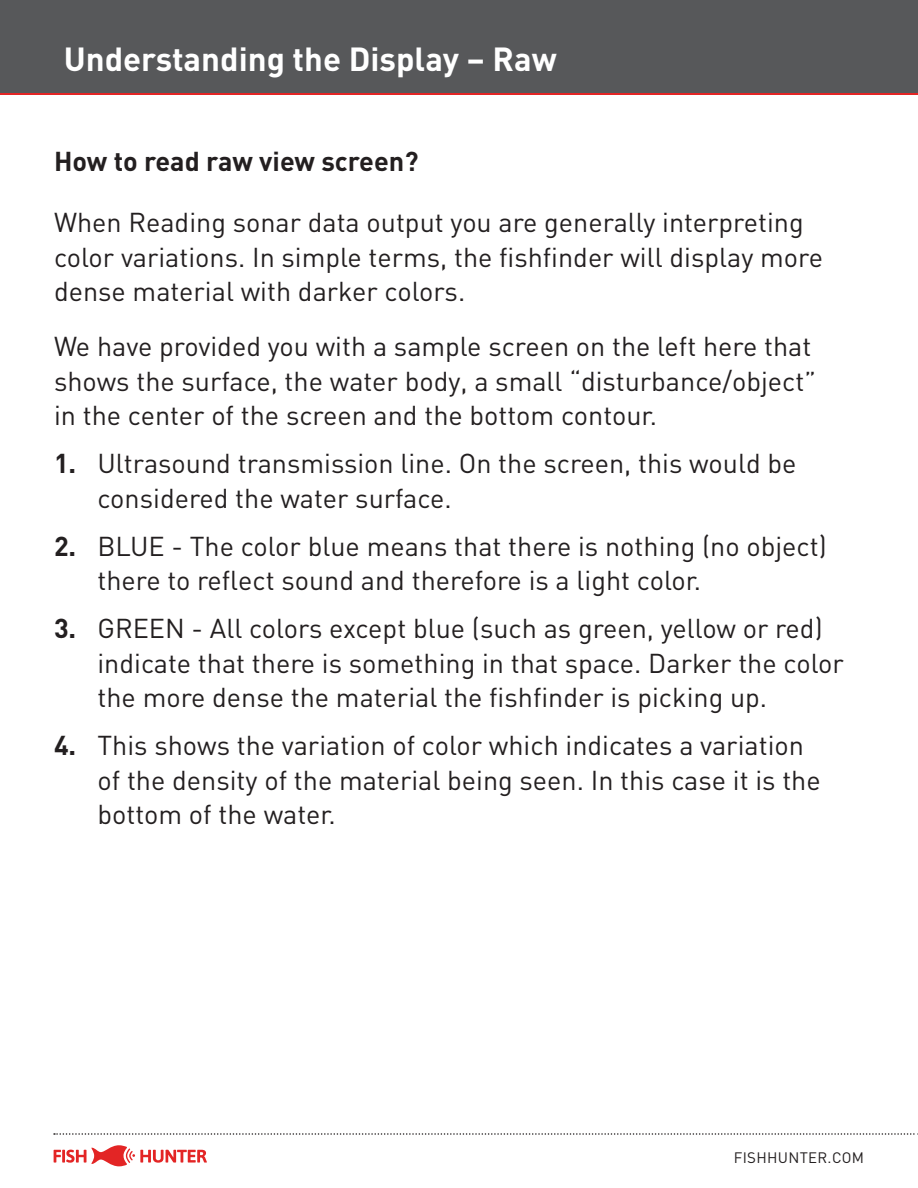
<style>
.page{position:relative;width:918px;height:1188px;background:#fff}
.page>*{position:absolute;margin:0;border:0;box-sizing:border-box;transform-origin:0 0}
.t1{font:700 33px "DIN";color:#fff}
.t2{font:27px/34.5px "DIN";color:#231f20}
.t3{font:700 27px "DIN";color:#231f20}
.t4{font:15px "DIN";letter-spacing:.02em;color:#231f20}
.s1{font-weight:700}
</style>
<div class="page">
<hr style="left:0;top:91px;width:918px;height:3px;background:#e32525">
<div style="left:0;top:0;width:918px;height:92px;background:#57585a"></div>
<svg style="left:54px;top:1145px;width:153px;height:21px"></svg>
<svg style="left:54px;top:1133px;width:864px;height:2px"></svg>
<p class="t1" style="left:64px;top:37px;width:495px">Understanding the Display – Raw</p>
<p class="t3" style="left:54px;top:144px;width:366px">How to read raw view screen?</p>
<p class="t2" style="left:54px;top:205px;width:771px">When Reading sonar data output you are generally interpreting color variations. In simple terms, the fishfinder will display more dense material with darker colors.</p>
<p class="t2" style="left:54px;top:329px;width:764px">We have provided you with a sample screen on the left here that shows the surface, the water body, a small “disturbance/object” in the center of the screen and the bottom contour.</p>
<p class="t2" style="left:97px;top:446px;width:701px;text-indent:-43px"><span class="s1">1.</span> Ultrasound transmission line. On the screen, this would be considered the water surface.</p>
<p class="t2" style="left:97px;top:528px;width:731px;text-indent:-43px"><span class="s1">2.</span> BLUE - The color blue means that there is nothing (no object) there to reflect sound and therefore is a light color.</p>
<p class="t2" style="left:97px;top:611px;width:748px;text-indent:-43px"><span class="s1">3.</span> GREEN - All colors except blue (such as green, yellow or red) indicate that there is something in that space. Darker the color the more dense the material the fishfinder is picking up.</p>
<p class="t2" style="left:97px;top:728px;width:725px;text-indent:-43px"><span class="s1">4.</span> This shows the variation of color which indicates a variation of the density of the material being seen. In this case it is the bottom of the water.</p>
<p class="t4" style="left:734px;top:1149px;width:132px">FISHHUNTER.COM</p>
</div>
